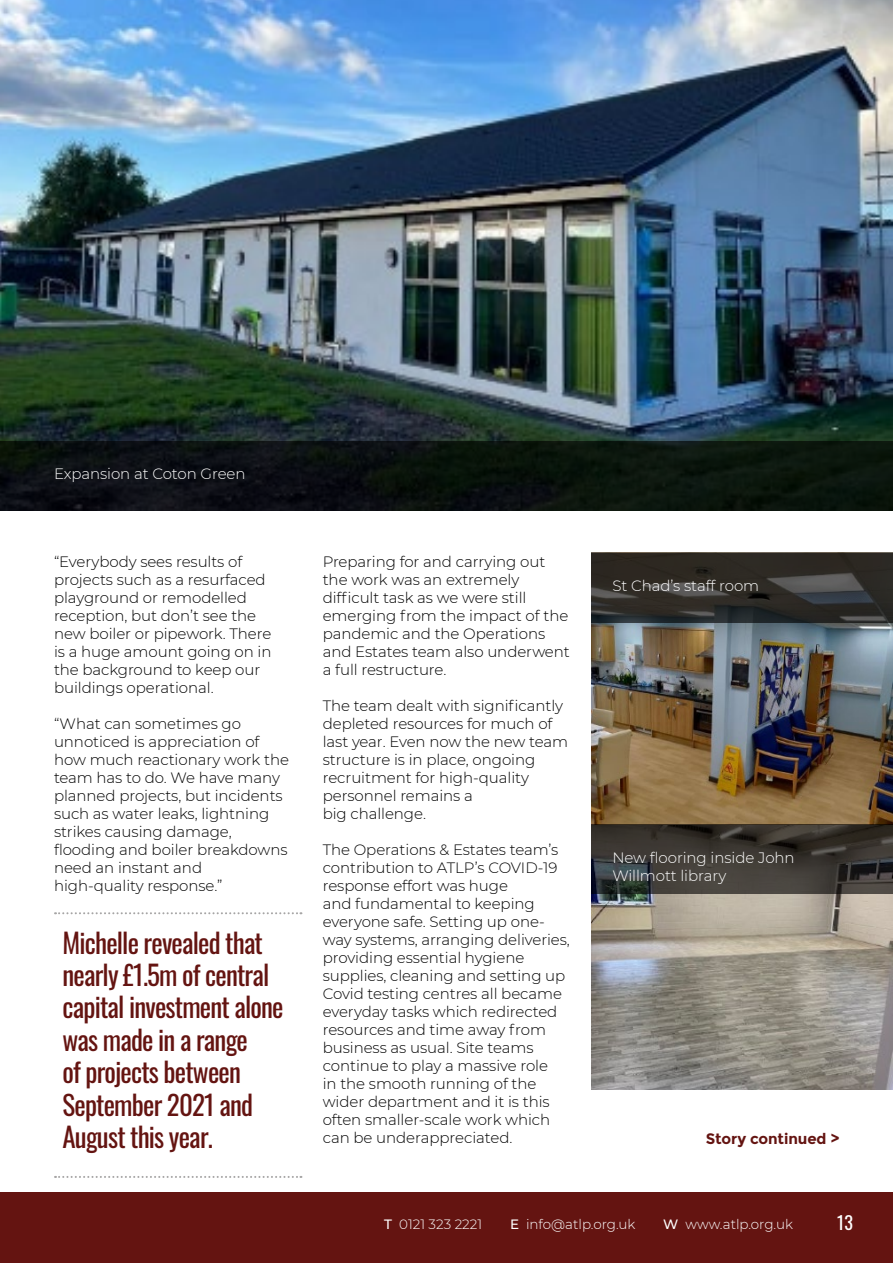
<style>
.page{position:relative;width:893px;height:1263px;background:#fff}
.page>*{position:absolute;margin:0;border:0;box-sizing:border-box;transform-origin:0 0}
.t1{font:27px/32.4px "Oswald";letter-spacing:-.03em;color:#641411}
.t2{font:18px "Oswald";color:#fff}
.t3{font:300 15px/18px "Montserrat";letter-spacing:-.005em;color:#000}
.t4{font:300 15px/18px "Montserrat";letter-spacing:-.005em;color:#fff}
.t5{font:700 15px "Montserrat";letter-spacing:-.005em;color:#641411}
.t6{font:300 13.5px "Montserrat";color:#fff}
.s1{font-weight:500}
</style>
<div class="page">
<img style="left:591px;top:622px;width:302px;height:468px">
<img style="left:0;top:0;width:893px;height:441px">
<svg style="left:55px;top:912px;width:246px;height:2px"></svg>
<svg style="left:55px;top:1176px;width:246px;height:2px"></svg>
<div style="left:0;top:441px;width:893px;height:69px;background:linear-gradient(to right,#0c0d14,#0a170b)"></div>
<svg style="left:591px;top:553px;width:302px;height:69px;background:#312f2b"></svg>
<svg style="left:591px;top:824px;width:302px;height:70px;background:#3a3732"></svg>
<div style="left:0;top:1193px;width:893px;height:70px;background:#641411"></div>
<p class="t4" style="left:54px;top:464px;width:193px">Expansion at Coton Green</p>
<p class="t3" style="left:54px;top:552px;width:219px">“Everybody sees results of projects such as a resurfaced playground or remodelled reception, but don’t see the new boiler or pipework. There is a huge amount going on in the background to keep our buildings operational.</p>
<p class="t3" style="left:54px;top:714px;width:237px">“What can sometimes go unnoticed is appreciation of how much reactionary work the team has to do. We have many planned projects, but incidents such as water leaks, lightning strikes causing damage, flooding and boiler breakdowns need an instant and high-quality response.”</p>
<h1 class="t1" style="left:63px;top:924px;width:223px">Michelle revealed that nearly £1.5m of central capital investment alone was made in a range<br>of projects between<br>September 2021 and<br>August this year.</h1>
<p class="t3" style="left:323px;top:552px;width:249px">Preparing for and carrying out the work was an extremely difficult task as we were still emerging from the impact of the pandemic and the Operations and Estates team also underwent a full restructure.</p>
<p class="t3" style="left:323px;top:696px;width:247px">The team dealt with significantly depleted resources for much of last year. Even now the new team structure is in place, ongoing recruitment for high-quality personnel remains a<br>big challenge.</p>
<p class="t3" style="left:323px;top:840px;width:249px">The Operations &amp; Estates team’s contribution to ATLP’s COVID-19 response effort was huge<br>and fundamental to keeping everyone safe. Setting up one&shy;way systems, arranging deliveries, providing essential hygiene supplies, cleaning and setting up<br>Covid testing centres all became everyday tasks which redirected resources and time away from business as usual. Site teams continue to play a massive role<br>in the smooth running of the wider department and it is this often smaller-scale work which can be underappreciated.</p>
<p class="t4" style="left:612px;top:576px;width:148px">St Chad’s staff room</p>
<p class="t4" style="left:612px;top:848px;width:184px">New flooring inside John<br>Willmott library</p>
<p class="t5" style="left:706px;top:1130px;width:135px">Story continued &gt;</p>
<p class="t6" style="left:384px;top:1215px;width:99px"><span class="s1">T</span> 0121 323 2221</p>
<p class="t6" style="left:510px;top:1215px;width:127px"><span class="s1">E</span> info@atlp.org.uk</p>
<p class="t6" style="left:663px;top:1215px;width:131px"><span class="s1">W</span> www.atlp.org.uk</p>
<p class="t2" style="left:837px;top:1207px;width:17px">13</p>
</div>
